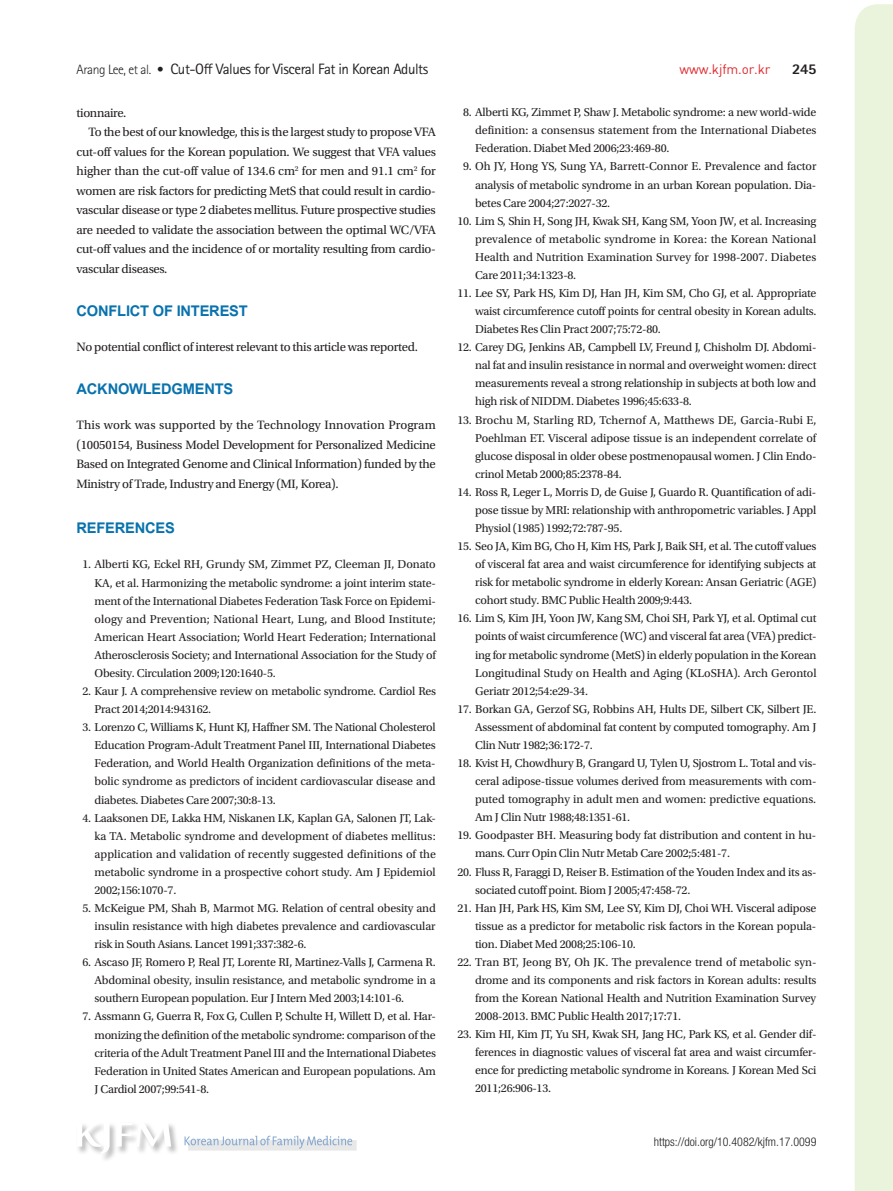
<style>
.page{position:relative;width:893px;height:1191px;background:#fff}
.page>*{position:absolute;margin:0;border:0;box-sizing:border-box;transform-origin:0 0}
.t1{font:700 20.4px "Utsaah";letter-spacing:-.01em;color:#0872ad}
.t2{font:15px "Rotis Sans Serif Std";letter-spacing:-.03em;color:#231f20}
.t3{font:800 15px "Rotis Sans Serif Std";color:#231f20}
.t4{font:13.5px "Dinreg";letter-spacing:-.01em;color:#e02a30}
.t5{font:12.75px/19.5px "Utopia Std";letter-spacing:-.025em;color:#231f20;text-align:justify}
.t6{font:12px/18px "Utopia Std";letter-spacing:-.02em;color:#231f20;text-align:justify}
.t7{font:300 condensed 12px "Helvetica Neue LT Std";color:#231f20}
.s1{font-weight:300;font-size:13.5px}
</style>
<div class="page">
<div style="left:855px;top:4px;width:38px;height:1187px;background:#eaf3dc"></div>
<div style="left:188px;top:1140px;width:169px;height:10px;background:#e8e8e9"></div>
<svg style="left:185px;top:1135px;width:167px;height:13px"></svg>
<div style="left:76px;top:1122px;width:104px;height:40px;background:#231f20;opacity:.3"></div>
<svg style="left:77px;top:1122px;width:94px;height:32px"></svg>
<p class="t2" style="left:77px;top:60px;width:353px"><span class="s1">Arang Lee, et al. •</span> Cut-Off Values for Visceral Fat in Korean Adults</p>
<p class="t5" style="left:77px;top:103px;width:51px">tionnaire.</p>
<p class="t5" style="left:89px;top:123px;width:349px">To the best of our knowledge, this is the largest study to propose VFA</p>
<p class="t5" style="left:77px;top:142px;width:361px">cut-off values for the Korean population. We suggest that VFA values</p>
<p class="t5" style="left:77px;top:162px;width:361px">higher than the cut-off value of 134.6 cm<sup>2</sup> for men and 91.1 cm<sup>2</sup> for</p>
<p class="t5" style="left:77px;top:181px;width:361px">women are risk factors for predicting MetS that could result in cardio-</p>
<p class="t5" style="left:77px;top:201px;width:361px">vascular disease or type 2 diabetes mellitus. Future prospective studies</p>
<p class="t5" style="left:77px;top:220px;width:361px">are needed to validate the association between the optimal WC/VFA</p>
<p class="t5" style="left:77px;top:240px;width:361px">cut-off values and the incidence of or mortality resulting from cardio-</p>
<p class="t5" style="left:77px;top:259px;width:92px">vascular diseases.</p>
<h1 class="t1" style="left:77px;top:301px;width:173px">CONFLICT OF INTEREST</h1>
<p class="t5" style="left:77px;top:337px;width:343px">No potential conflict of interest relevant to this article was reported.</p>
<h1 class="t1" style="left:77px;top:379px;width:158px">ACKNOWLEDGMENTS</h1>
<p class="t5" style="left:77px;top:415px;width:361px">This work was supported by the Technology Innovation Program (10050154, Business Model Development for Personalized Medicine Based on Integrated Genome and Clinical Information) funded by the Ministry of Trade, Industry and Energy (MI, Korea).</p>
<h1 class="t1" style="left:77px;top:517px;width:100px">REFERENCES</h1>
<p class="t6" style="left:95px;top:556px;width:343px;text-indent:-12px">1. Alberti KG, Eckel RH, Grundy SM, Zimmet PZ, Cleeman JI, Donato KA, et al. Harmonizing the metabolic syndrome: a joint interim state&shy;ment of the International Diabetes Federation Task Force on Epidemi&shy;ology and Prevention; National Heart, Lung, and Blood Institute; American Heart Association; World Heart Federation; International Atherosclerosis Society; and International Association for the Study of Obesity. Circulation 2009;120:1640-5.</p>
<p class="t6" style="left:95px;top:682px;width:343px;text-indent:-12px">2. Kaur J. A comprehensive review on metabolic syndrome. Cardiol Res<br>Pract 2014;2014:943162.</p>
<p class="t6" style="left:95px;top:718px;width:343px;text-indent:-12px">3. Lorenzo C, Williams K, Hunt KJ, Haffner SM. The National Cholesterol Education Program-Adult Treatment Panel III, International Diabetes Federation, and World Health Organization definitions of the meta&shy;bolic syndrome as predictors of incident cardiovascular disease and diabetes. Diabetes Care 2007;30:8-13.</p>
<p class="t6" style="left:95px;top:809px;width:343px;text-indent:-12px">4. Laaksonen DE, Lakka HM, Niskanen LK, Kaplan GA, Salonen JT, Lak&shy;ka TA. Metabolic syndrome and development of diabetes mellitus: application and validation of recently suggested definitions of the metabolic syndrome in a prospective cohort study. Am J Epidemiol 2002;156:1070-7.</p>
<p class="t6" style="left:95px;top:899px;width:343px;text-indent:-12px">5. McKeigue PM, Shah B, Marmot MG. Relation of central obesity and insulin resistance with high diabetes prevalence and cardiovascular risk in South Asians. Lancet 1991;337:382-6.</p>
<p class="t6" style="left:95px;top:953px;width:343px;text-indent:-12px">6. Ascaso JF, Romero P, Real JT, Lorente RI, Martinez-Valls J, Carmena R.<br>Abdominal obesity, insulin resistance, and metabolic syndrome in a southern European population. Eur J Intern Med 2003;14:101-6.</p>
<p class="t6" style="left:95px;top:1007px;width:343px;text-indent:-12px">7. Assmann G, Guerra R, Fox G, Cullen P, Schulte H, Willett D, et al. Har&shy;monizing the definition of the metabolic syndrome: comparison of the criteria of the Adult Treatment Panel III and the International Diabetes Federation in United States American and European populations. Am J Cardiol 2007;99:541-8.</p>
<p class="t4" style="left:679px;top:61px;width:93px">www.kjfm.or.kr</p>
<p class="t3" style="left:792px;top:60px;width:26px">245</p>
<p class="t6" style="left:475px;top:103px;width:343px;text-indent:-12px">8. Alberti KG, Zimmet P, Shaw J. Metabolic syndrome: a new world-wide definition: a consensus statement from the International Diabetes Federation. Diabet Med 2006;23:469-80.</p>
<p class="t6" style="left:475px;top:158px;width:343px;text-indent:-12px">9. Oh JY, Hong YS, Sung YA, Barrett-Connor E. Prevalence and factor analysis of metabolic syndrome in an urban Korean population. Dia&shy;betes Care 2004;27:2027-32.</p>
<p class="t6" style="left:475px;top:212px;width:343px;text-indent:-18px">10. Lim S, Shin H, Song JH, Kwak SH, Kang SM, Yoon JW, et al. Increasing prevalence of metabolic syndrome in Korea: the Korean National Health and Nutrition Examination Survey for 1998-2007. Diabetes Care 2011;34:1323-8.</p>
<p class="t6" style="left:475px;top:284px;width:343px;text-indent:-18px">11. Lee SY, Park HS, Kim DJ, Han JH, Kim SM, Cho GJ, et al. Appropriate waist circumference cutoff points for central obesity in Korean adults.<br>Diabetes Res Clin Pract 2007;75:72-80.</p>
<p class="t6" style="left:475px;top:338px;width:343px;text-indent:-18px">12. Carey DG, Jenkins AB, Campbell LV, Freund J, Chisholm DJ. Abdomi&shy;nal fat and insulin resistance in normal and overweight women: direct measurements reveal a strong relationship in subjects at both low and high risk of NIDDM. Diabetes 1996;45:633-8.</p>
<p class="t6" style="left:475px;top:411px;width:343px;text-indent:-18px">13. Brochu M, Starling RD, Tchernof A, Matthews DE, Garcia-Rubi E, Poehlman ET. Visceral adipose tissue is an independent correlate of glucose disposal in older obese postmenopausal women. J Clin Endo&shy;crinol Metab 2000;85:2378-84.</p>
<p class="t6" style="left:475px;top:483px;width:343px;text-indent:-18px">14. Ross R, Leger L, Morris D, de Guise J, Guardo R. Quantification of adi&shy;pose tissue by MRI: relationship with anthropometric variables. J Appl Physiol (1985) 1992;72:787-95.</p>
<p class="t6" style="left:475px;top:537px;width:343px;text-indent:-18px">15. Seo JA, Kim BG, Cho H, Kim HS, Park J, Baik SH, et al. The cutoff values of visceral fat area and waist circumference for identifying subjects at risk for metabolic syndrome in elderly Korean: Ansan Geriatric (AGE) cohort study. BMC Public Health 2009;9:443.</p>
<p class="t6" style="left:475px;top:610px;width:343px;text-indent:-18px">16. Lim S, Kim JH, Yoon JW, Kang SM, Choi SH, Park YJ, et al. Optimal cut points of waist circumference (WC) and visceral fat area (VFA) predict&shy;ing for metabolic syndrome (MetS) in elderly population in the Korean Longitudinal Study on Health and Aging (KLoSHA). Arch Gerontol Geriatr 2012;54:e29-34.</p>
<p class="t6" style="left:475px;top:700px;width:343px;text-indent:-18px">17. Borkan GA, Gerzof SG, Robbins AH, Hults DE, Silbert CK, Silbert JE.<br>Assessment of abdominal fat content by computed tomography. Am J Clin Nutr 1982;36:172-7.</p>
<p class="t6" style="left:475px;top:754px;width:343px;text-indent:-18px">18. Kvist H, Chowdhury B, Grangard U, Tylen U, Sjostrom L. Total and vis&shy;ceral adipose-tissue volumes derived from measurements with com&shy;puted tomography in adult men and women: predictive equations.<br>Am J Clin Nutr 1988;48:1351-61.</p>
<p class="t6" style="left:475px;top:826px;width:343px;text-indent:-18px">19. Goodpaster BH. Measuring body fat distribution and content in hu&shy;mans. Curr Opin Clin Nutr Metab Care 2002;5:481-7.</p>
<p class="t6" style="left:475px;top:863px;width:343px;text-indent:-18px">20. Fluss R, Faraggi D, Reiser B. Estimation of the Youden Index and its as&shy;sociated cutoff point. Biom J 2005;47:458-72.</p>
<p class="t6" style="left:475px;top:899px;width:343px;text-indent:-18px">21. Han JH, Park HS, Kim SM, Lee SY, Kim DJ, Choi WH. Visceral adipose tissue as a predictor for metabolic risk factors in the Korean popula&shy;tion. Diabet Med 2008;25:106-10.</p>
<p class="t6" style="left:475px;top:953px;width:343px;text-indent:-18px">22. Tran BT, Jeong BY, Oh JK. The prevalence trend of metabolic syn&shy;drome and its components and risk factors in Korean adults: results from the Korean National Health and Nutrition Examination Survey 2008-2013. BMC Public Health 2017;17:71.</p>
<p class="t6" style="left:475px;top:1025px;width:343px;text-indent:-18px">23. Kim HI, Kim JT, Yu SH, Kwak SH, Jang HC, Park KS, et al. Gender dif&shy;ferences in diagnostic values of visceral fat area and waist circumfer&shy;ence for predicting metabolic syndrome in Koreans. J Korean Med Sci 2011;26:906-13.</p>
<p class="t7" style="left:654px;top:1134px;width:164px">https://doi.org/10.4082/kjfm.17.0099</p>
</div>
